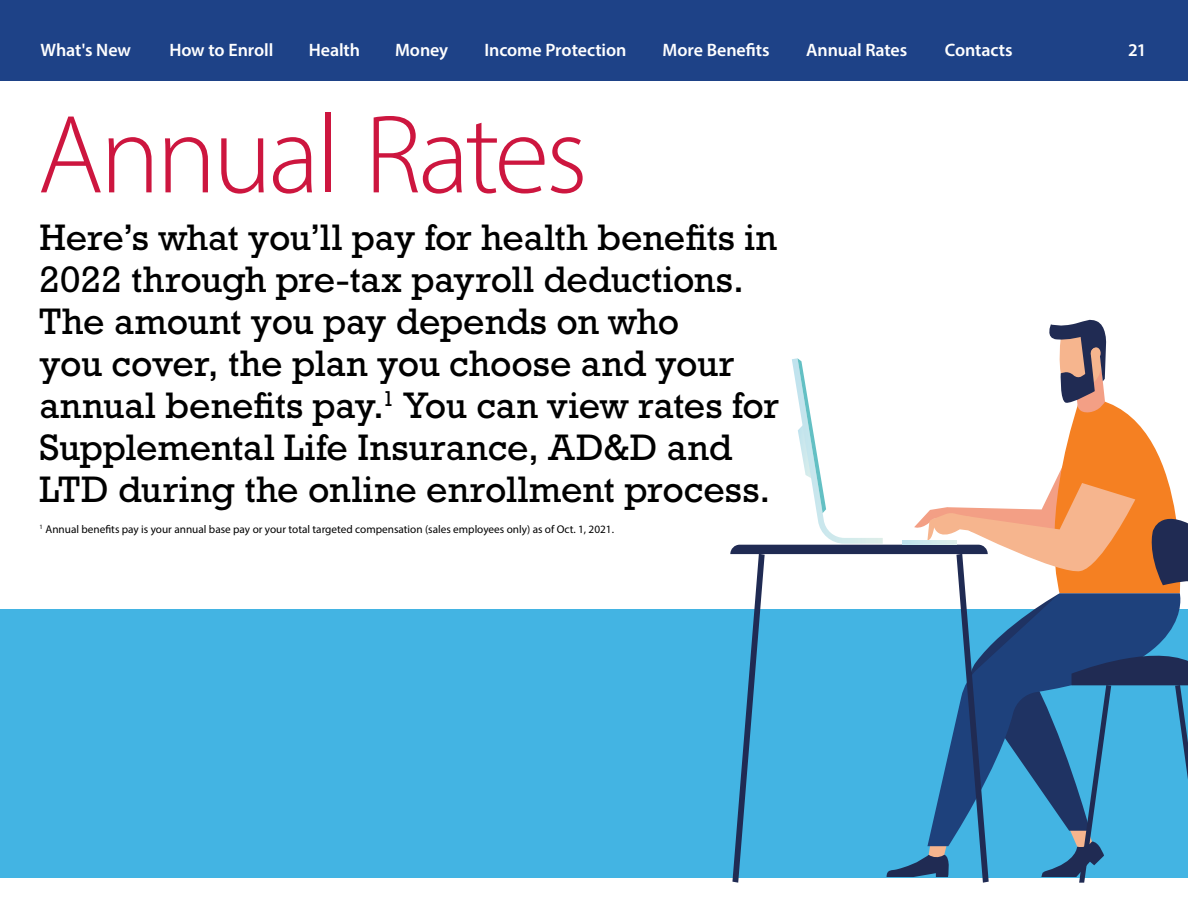
<style>
.page{position:relative;width:1188px;height:918px;background:#fff}
.page>*{position:absolute;margin:0;border:0;box-sizing:border-box;transform-origin:0 0}
.t1{font:300 112.5px "Myriad Pro";letter-spacing:-.035em;color:#cd163f}
.t2{font:37.5px/42px "Rockwell Std";letter-spacing:-.005em;color:#000}
.t3{font:22.5px "Myriad Pro";letter-spacing:-.01em;color:#fff}
.t4{font:600 18px "Myriad Pro";letter-spacing:-.005em;color:#fff}
.t5{font:11.25px "Myriad Pro";color:#000}
.s1{font-weight:600;font-size:18px}
</style>
<div class="page">
<div style="left:0;top:0;width:1188px;height:81px;background:#1e4287"></div>
<div style="left:0;top:609px;width:1188px;height:269px;background:#43b4e3"></div>
<svg style="left:730px;top:320px;width:458px;height:563px"></svg>
<p class="t4" style="left:309px;top:39px;width:53px">Health</p>
<p class="t4" style="left:395px;top:39px;width:55px">Money</p>
<p class="t4" style="left:485px;top:39px;width:143px">Income Protection</p>
<p class="t4" style="left:663px;top:39px;width:109px">More Benefits</p>
<p class="t4" style="left:806px;top:39px;width:102px">Annual Rates</p>
<p class="t4" style="left:41px;top:39px;width:92px">What's New</p>
<p class="t3" style="left:169px;top:38px;width:291px"><span class="s1">How to Enroll</span> Table of Contents</p>
<p class="t3" style="left:865px;top:38px;width:45px">Print</p>
<p class="t4" style="left:945px;top:39px;width:69px">Contacts</p>
<p class="t4" style="left:1128px;top:39px;width:20px">21</p>
<h1 class="t1" style="left:38px;top:87px;width:552px">Annual Rates</h1>
<p class="t2" style="left:40px;top:216px;width:741px">Here’s what you’ll pay for health benefits in 2022 through pre-tax payroll deductions.<br>The amount you pay depends on who<br>you cover, the plan you choose and your annual benefits pay.<sup>1</sup> You can view rates for Supplemental Life Insurance, AD&amp;D and LTD during the online enrollment process.</p>
<p class="t5" style="left:40px;top:522px;width:576px"><sup>1</sup> Annual benefits pay is your annual base pay or your total targeted compensation (sales employees only) as of Oct. 1, 2021.</p>
</div>
